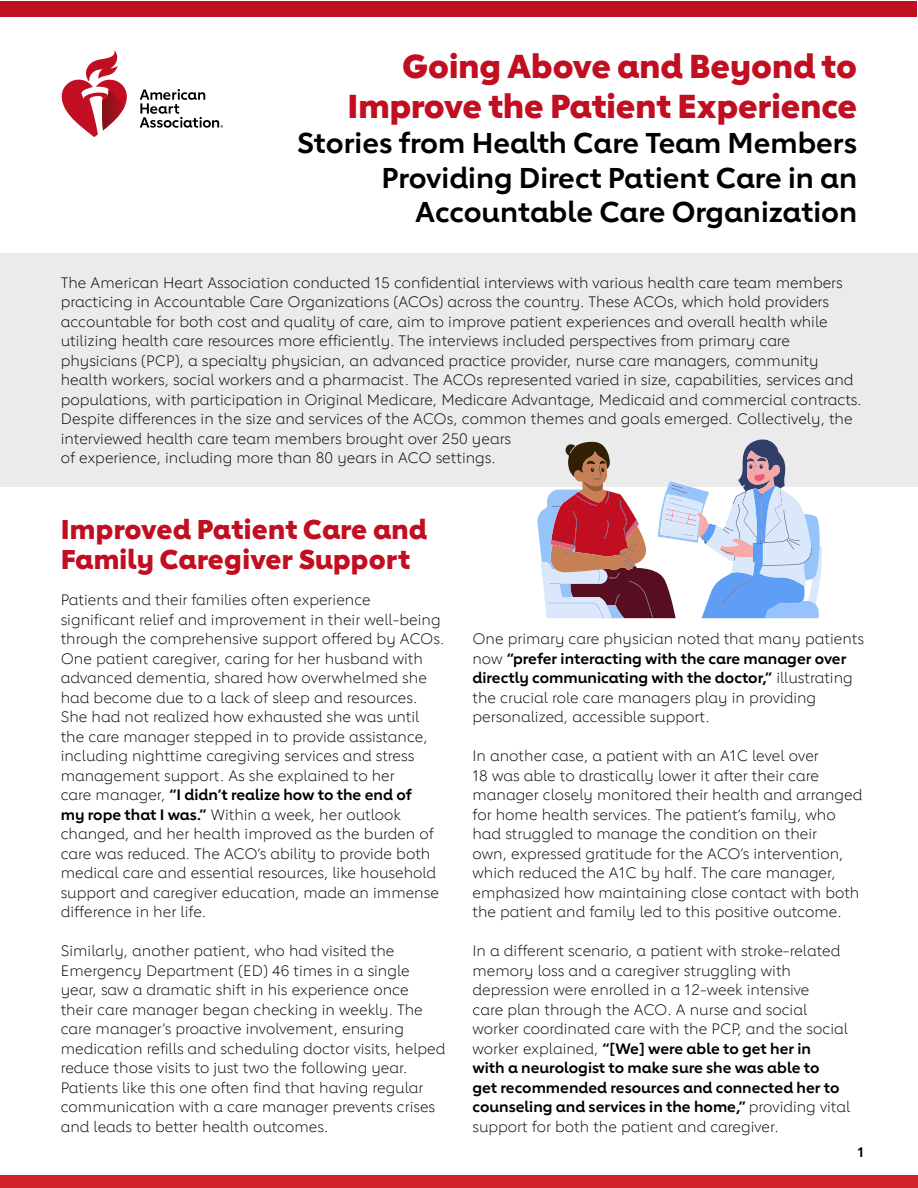
<style>
.page{position:relative;width:918px;height:1188px;background:#fff}
.page>*{position:absolute;margin:0;border:0;box-sizing:border-box;transform-origin:0 0}
.t1{font:800 33px/39.6px "Lub Dub";color:#c10e21;text-align:right}
.t2{font:700 28.5px/34.2px "Lub Dub";color:#000;text-align:right}
.t3{font:800 27px/30px "Lub Dub";letter-spacing:.01em;color:#c10e21}
.t4{font:300 15px/19.5px "Lub Dub";color:#000}
.t5{font:700 13.5px "Lub Dub";color:#000}
.s1{font-weight:700}
</style>
<div class="page">
<div style="left:0;top:253px;width:918px;height:234px;background:#ebebeb"></div>
<svg style="left:140px;top:89px;width:83px;height:39px"></svg>
<svg style="left:61px;top:50px;width:66px;height:87px"></svg>
<div style="left:1px;top:1px;width:916px;height:16px;background:#c10e21"></div>
<div style="left:0;top:1175px;width:918px;height:13px;background:#cf222b"></div>
<svg style="left:537px;top:440px;width:285px;height:179px"></svg>
<h1 class="t1" style="left:348px;top:46px;width:511px">Going Above and Beyond to<br>Improve the Patient Experience</h1>
<h2 class="t2" style="left:297px;top:126px;width:562px">Stories from Health Care Team Members<br>Providing Direct Patient Care in an<br>Accountable Care Organization</h2>
<p class="t4" style="left:61px;top:272px;width:803px">The American Heart Association conducted 15 confidential interviews with various health care team members practicing in Accountable Care Organizations (ACOs) across the country. These ACOs, which hold providers accountable for both cost and quality of care, aim to improve patient experiences and overall health while utilizing health care resources more efficiently. The interviews included perspectives from primary care physicians (PCP), a specialty physician, an advanced practice provider, nurse care managers, community health workers, social workers and a pharmacist. The ACOs represented varied in size, capabilities, services and populations, with participation in Original Medicare, Medicare Advantage, Medicaid and commercial contracts.<br>Despite differences in the size and services of the ACOs, common themes and goals emerged. Collectively, the interviewed health care team members brought over 250 years<br>of experience, including more than 80 years in ACO settings.</p>
<h3 class="t3" style="left:61px;top:514px;width:368px">Improved Patient Care and<br>Family Caregiver Support</h3>
<p class="t4" style="left:61px;top:590px;width:385px">Patients and their families often experience significant relief and improvement in their well-being through the comprehensive support offered by ACOs.<br>One patient caregiver, caring for her husband with advanced dementia, shared how overwhelmed she had become due to a lack of sleep and resources.<br>She had not realized how exhausted she was until the care manager stepped in to provide assistance, including nighttime caregiving services and stress management support. As she explained to her<br>care manager, <span class="s1">“I didn’t realize how to the end of<br>my rope that I was.”</span> Within a week, her outlook changed, and her health improved as the burden of care was reduced. The ACO’s ability to provide both medical care and essential resources, like household support and caregiver education, made an immense difference in her life.</p>
<p class="t4" style="left:61px;top:941px;width:386px">Similarly, another patient, who had visited the Emergency Department (ED) 46 times in a single year, saw a dramatic shift in his experience once<br>their care manager began checking in weekly. The care manager’s proactive involvement, ensuring medication refills and scheduling doctor visits, helped reduce those visits to just two the following year.<br>Patients like this one often find that having regular communication with a care manager prevents crises and leads to better health outcomes.</p>
<p class="t4" style="left:472px;top:629px;width:393px">One primary care physician noted that many patients now <span class="s1">“prefer interacting with the care manager over directly communicating with the doctor,”</span> illustrating the crucial role care managers play in providing personalized, accessible support.</p>
<p class="t4" style="left:472px;top:746px;width:391px">In another case, a patient with an A1C level over<br>18 was able to drastically lower it after their care manager closely monitored their health and arranged for home health services. The patient’s family, who had struggled to manage the condition on their<br>own, expressed gratitude for the ACO’s intervention, which reduced the A1C by half. The care manager, emphasized how maintaining close contact with both the patient and family led to this positive outcome.</p>
<p class="t4" style="left:472px;top:941px;width:379px">In a different scenario, a patient with stroke-related memory loss and a caregiver struggling with depression were enrolled in a 12-week intensive<br>care plan through the ACO. A nurse and social worker coordinated care with the PCP, and the social worker explained, <span class="s1">“[We] were able to get her in<br>with a neurologist to make sure she was able to<br>get recommended resources and connected her to counseling and services in the home,”</span> providing vital support for both the patient and caregiver.</p>
<p class="t5" style="left:858px;top:1144px;width:8px">1</p>
</div>
